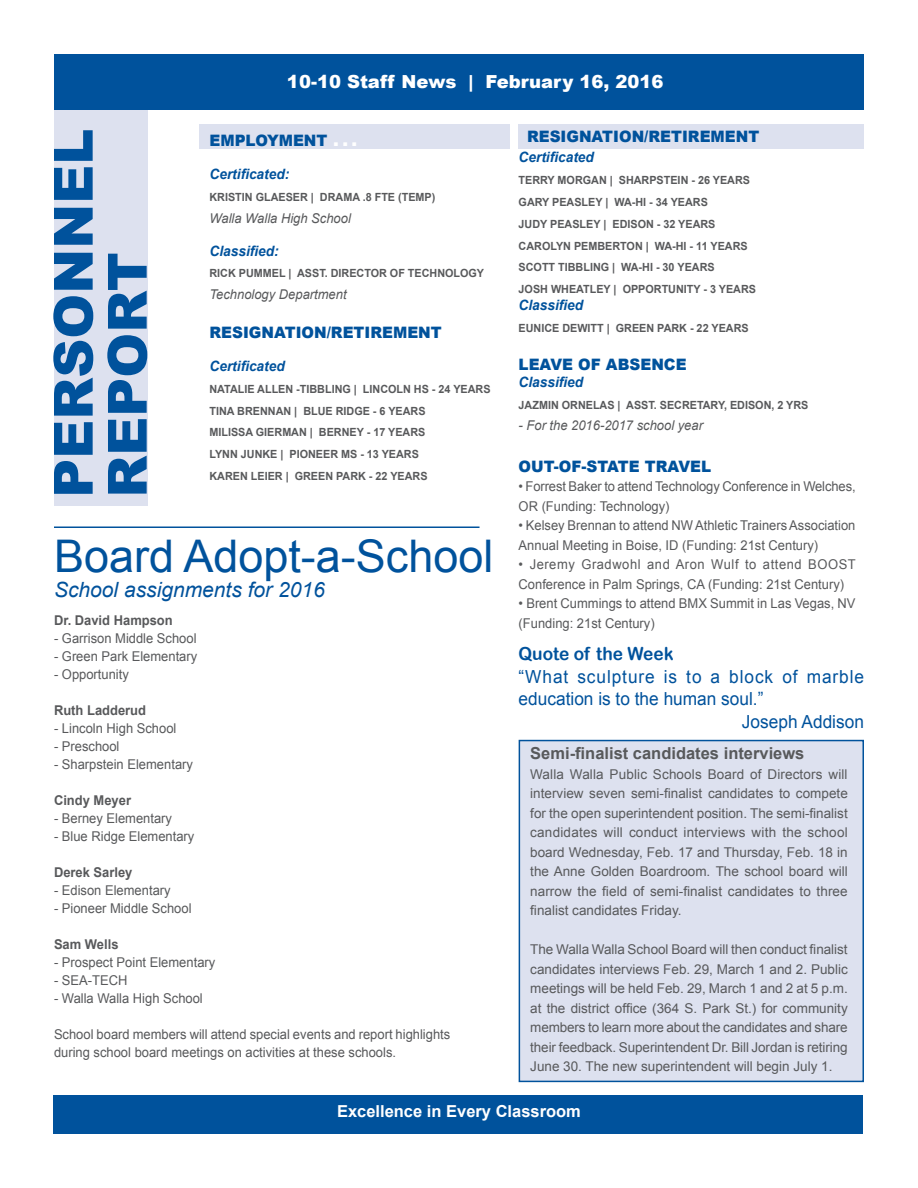
<style>
.page{position:relative;width:918px;height:1188px;background:#fff}
.page>*{position:absolute;margin:0;border:0;box-sizing:border-box;transform-origin:0 0}
.t1{font:900 54px/54px "Arial";color:#00529c}
.t2{font:45px "Arial";color:#00529c}
.t3{font:italic 21px "Arial";color:#00529c}
.t4{font:18px "Arial";color:#00529c;scale:.96 1}
.t5{font:18px "Arial";letter-spacing:.055em;color:#00529c;scale:.96 1}
.t6{font:900 18px "Arial";color:#fff}
.t7{font:18px "Arial Rounded MT Bold";color:#00529c;scale:.96 1}
.t8{font:700 16.5px "Arial";color:#58595b}
.t9{font:700 16.5px "Arial";color:#fff}
.t10{font:900 15.75px "Arial";color:#00529c;scale:.96 1}
.t11{font:italic 700 14.25px "Arial";color:#00529c;scale:.96 1}
.t12{font:13.5px/19.5px "Arial";color:#58595b;scale:.96 1}
.t13{font:13.5px/19.5px "Arial";color:#58595b;text-align:justify}
.t14{font:italic 13.5px "Arial";color:#58595b;scale:.96 1}
.t15{font:700 13.5px "Arial";color:#58595b;scale:.96 1}
.t16{font:700 11.25px/21.9px "Arial";color:#58595b;scale:.96 1}
.s1{font-size:18px;color:#fff}
</style>
<div class="page">
<div style="left:54px;top:110px;width:94px;height:396px;background:#dde1ef"></div>
<div style="left:53px;top:1095px;width:810px;height:39px;background:#00529c"></div>
<div style="left:54px;top:54px;width:810px;height:56px;background:#00529c"></div>
<div style="left:200px;top:124px;width:310px;height:24px;background:#dde1ef"></div>
<div style="left:519px;top:740px;width:345px;height:342px;background:#dde1ef;border:2px solid #00529c"></div>
<hr style="left:54px;top:526px;width:426px;height:2px;background:#00529c">
<div style="left:519px;top:124px;width:345px;height:24px;background:#dde1ef"></div>
<h3 class="t6" style="left:287px;top:69px;width:378px">10-10 STAFF NEWS | FEBRUARY 16, 2016</h3>
<p class="t10" style="left:527px;top:125px;width:13px">RES</p>
<p class="t10" style="left:561px;top:125px;width:146px">IGNATION/RETIREME</p>
<p class="t10" style="left:736px;top:125px;width:26px">NT</p>
<h1 class="t1" style="left:45px;top:498px;width:370px;rotate:-90deg">PERSONNEL<br>REPORT</h1>
<p class="t10" style="left:210px;top:129px;width:156px">EMPLOYMENT <span class="s1">. . .</span></p>
<p class="t11" style="left:210px;top:164px;width:85px">Certificated:</p>
<p class="t16" style="left:210px;top:186px;width:237px">KRISTIN GLAESER | DRAMA .8 FTE (TEMP)</p>
<p class="t14" style="left:210px;top:209px;width:149px">Walla Walla High School</p>
<p class="t11" style="left:210px;top:241px;width:74px">Classified:</p>
<p class="t16" style="left:210px;top:263px;width:100px">RICK PUMMEL | ASS</p>
<p class="t16" style="left:319px;top:263px;width:173px">T. DIRECTOR OF TECHNOLOGY</p>
<p class="t14" style="left:210px;top:286px;width:144px">Technology Department</p>
<p class="t10" style="left:210px;top:321px;width:13px">RES</p>
<p class="t10" style="left:243px;top:321px;width:146px">IGNATION/RETIREME</p>
<p class="t11" style="left:210px;top:356px;width:80px">Certificated</p>
<p class="t16" style="left:210px;top:378px;width:293px">NATALIE ALLEN -TIBBLING | LINCOLN HS - 24 YEARS TINA BRENNAN | BLUE RIDGE - 6 YEARS<br>MILISSA GIERMAN | BERNEY - 17 YEARS<br>LYNN JUNKE | PIONEER MS - 13 YEARS<br>KAREN LEIER | GREEN PARK - 22 YEARS</p>
<p class="t11" style="left:519px;top:147px;width:80px">Certificated</p>
<p class="t16" style="left:519px;top:169px;width:248px">TERRY MORGAN | SHARPSTEIN - 26 YEARS GARY PEASLEY | WA-HI - 34 YEARS<br>JUDY PEASLEY | EDISON - 32 YEARS CAROLYN PEMBERTON | WA-HI - 11 YEARS SCOTT TIBBLING | WA-HI - 30 YEARS<br>JOSH WHEATLEY | OPPORTUNITY - 3 YEARS</p>
<p class="t11" style="left:519px;top:295px;width:69px">Classified</p>
<p class="t16" style="left:519px;top:317px;width:240px">EUNICE DEWITT | GREEN PARK - 22 YEARS</p>
<p class="t10" style="left:519px;top:353px;width:116px">LEAVE OF ABSE</p>
<p class="t10" style="left:651px;top:353px;width:69px">NCE <span class="s1">...</span></p>
<p class="t11" style="left:519px;top:372px;width:69px">Classified</p>
<p class="t16" style="left:519px;top:394px;width:121px">JAZMIN ORNELAS | ASS</p>
<p class="t16" style="left:648px;top:394px;width:167px">T. SECRETARY, EDISON, 2 YRS</p>
<p class="t14" style="left:519px;top:417px;width:194px">- For the 2016-2017 school year</p>
<p class="t10" style="left:519px;top:455px;width:233px">OUT-OF-STATE TRAVEL <span class="s1">. . .</span></p>
<p class="t12" style="left:519px;top:477px;width:353px">• Forrest Baker to attend Technology Conference in Welches,<br>OR (Funding: Technology)</p>
<p class="t12" style="left:519px;top:516px;width:352px">• Kelsey Brennan to attend NW Athletic Trainers Association<br>Annual Meeting in Boise, ID (Funding: 21st Century)</p>
<p class="t12" style="left:519px;top:555px;width:353px">• Jeremy Gradwohl and Aron Wulf to attend BOOST<br>Conference in Palm Springs, CA (Funding: 21st Century)</p>
<p class="t12" style="left:519px;top:594px;width:352px">• Brent Cummings to attend BMX Summit in Las Vegas, NV (Funding: 21st Century)</p>
<h2 class="t2" style="left:54px;top:526px;width:441px">Board Adopt-a-School</h2>
<h3 class="t3" style="left:54px;top:576px;width:272px">School assignments for 2016</h3>
<p class="t15" style="left:54px;top:612px;width:125px">DR. DAVID HAMPSON</p>
<p class="t12" style="left:54px;top:629px;width:150px">- Garrison Middle School</p>
<p class="t12" style="left:54px;top:647px;width:151px">- Green Park Elementary</p>
<p class="t12" style="left:54px;top:665px;width:80px">- Opportunity</p>
<p class="t15" style="left:54px;top:702px;width:97px">RUTH LADDERUD</p>
<p class="t12" style="left:54px;top:719px;width:129px">- Lincoln High School</p>
<p class="t12" style="left:54px;top:737px;width:70px">- Preschool</p>
<p class="t12" style="left:54px;top:755px;width:146px">- Sharpstein Elementary</p>
<p class="t15" style="left:54px;top:792px;width:82px">CINDY MEYER</p>
<p class="t12" style="left:54px;top:809px;width:125px">- Berney Elementary</p>
<p class="t12" style="left:54px;top:827px;width:148px">- Blue Ridge Elementary</p>
<p class="t15" style="left:54px;top:864px;width:83px">DEREK SARLEY</p>
<p class="t12" style="left:54px;top:881px;width:123px">- Edison Elementary</p>
<p class="t12" style="left:54px;top:899px;width:145px">- Pioneer Middle School</p>
<p class="t15" style="left:54px;top:936px;width:69px">SAM WELLS</p>
<p class="t12" style="left:54px;top:953px;width:170px">- Prospect Point Elementary</p>
<p class="t12" style="left:54px;top:971px;width:78px">- SEA-TECH</p>
<p class="t12" style="left:54px;top:989px;width:157px">- Walla Walla High School</p>
<p class="t12" style="left:54px;top:1026px;width:414px;line-height:18px">School board members will attend special events and report highlights during school board meetings on activities at these schools.</p>
<h3 class="t7" style="left:519px;top:643px;width:163px">Quote of the Week</h3>
<h3 class="t5" style="left:519px;top:664px;width:361px">“What sculpture is to a block of marble</h3>
<h3 class="t4" style="left:519px;top:687px;width:257px">education is to the human soul.”</h3>
<h3 class="t4" style="left:742px;top:709px;width:129px">Joseph Addison</h3>
<p class="t8" style="left:530px;top:743px;width:276px">SEMI-FINALIST CANDIDATES INTERVIEWS</p>
<p class="t13" style="left:530px;top:765px;width:319px">Walla Walla Public Schools Board of Directors will interview seven semi-finalist candidates to compete for the open superintendent position. The semi-finalist candidates will conduct interviews with the school board Wednesday, Feb. 17 and Thursday, Feb. 18 in the Anne Golden Boardroom. The school board will narrow the field of semi-finalist candidates to three finalist candidates Friday.</p>
<p class="t13" style="left:530px;top:940px;width:319px">The Walla Walla School Board will then conduct finalist candidates interviews Feb. 29, March 1 and 2. Public meetings will be held Feb. 29, March 1 and 2 at 5 p.m. at the district office (364 S. Park St.) for community members to learn more about the candidates and share their feedback. Superintendent Dr. Bill Jordan is retiring June 30. The new superintendent will begin July 1.</p>
<p class="t9" style="left:337px;top:1100px;width:245px">EXCELLENCE IN EVERY CLASSROOM</p>
</div>
